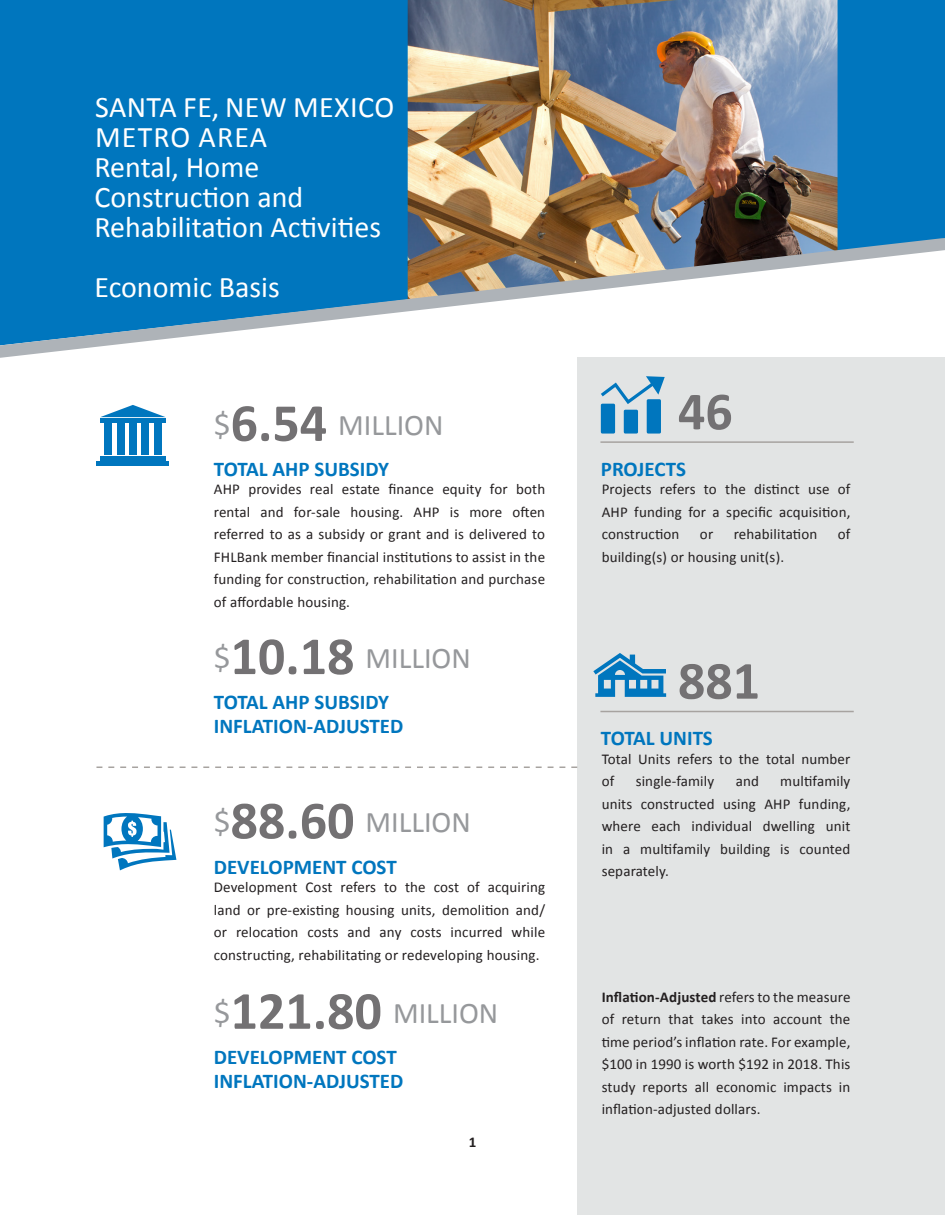
<style>
.page{position:relative;width:945px;height:1215px;background:#fff}
.page>*{position:absolute;margin:0;border:0;box-sizing:border-box;transform-origin:0 0}
.t1{font:700 54px "Calibri";color:#737173}
.t2{font:30px/30px "Calibri";letter-spacing:.01em;color:#fff}
.t3{font:30px "Calibri";color:#96989b}
.t4{font:700 21px "Calibri";color:#0076be}
.t5{font:15px/22.5px "Calibri";letter-spacing:.01em;color:#231f20;text-align:justify}
.t6{font:700 15px "Calibri";color:#231f20}
.s1{font-size:33px}
.s2{font-weight:700;font-size:54px;color:#737173}
.s3{font-weight:700}
</style>
<div class="page">
<div style="left:0;top:0;width:945px;height:238px;background:#0076be"></div>
<div style="left:577px;top:358px;width:368px;height:857px;background:#e2e4e4"></div>
<svg style="left:96px;top:767px;width:481px;height:1px"></svg>
<svg style="left:104px;top:813px;width:72px;height:57px"></svg>
<hr style="left:600px;top:441px;width:254px;height:2px;background:#a7a3a0">
<hr style="left:600px;top:711px;width:254px;height:1px;background:#a7a3a0">
<svg style="left:101px;top:405px;width:64px;height:12px"></svg>
<hr style="left:100px;top:418px;width:66px;height:4px;background:#0076be">
<div style="left:100px;top:456px;width:66px;height:5px;background:#0076be"></div>
<div style="left:129px;top:424px;width:8px;height:31px;background:#0076be"></div>
<div style="left:104px;top:424px;width:8px;height:31px;background:#0076be"></div>
<div style="left:117px;top:424px;width:7px;height:31px;background:#0076be"></div>
<div style="left:142px;top:424px;width:7px;height:31px;background:#0076be"></div>
<div style="left:154px;top:424px;width:7px;height:31px;background:#0076be"></div>
<div style="left:96px;top:461px;width:73px;height:5px;background:#0076be"></div>
<svg style="left:600px;top:376px;width:65px;height:30px"></svg>
<div style="left:601px;top:404px;width:14px;height:30px;background:#0076be;border-radius:2px"></div>
<div style="left:647px;top:399px;width:14px;height:35px;background:#0076be;border-radius:2px"></div>
<div style="left:624px;top:410px;width:14px;height:24px;background:#0076be;border-radius:2px"></div>
<svg style="left:593px;top:653px;width:73px;height:44px"></svg>
<img style="left:408px;top:0;width:430px;height:238px">
<svg style="left:0;top:238px;width:945px;height:120px"></svg>
<p class="t2" style="left:95px;top:92px;width:301px">SANTA FE, NEW MEXICO<br>METRO AREA</p>
<p class="t2" style="left:94px;top:152px;width:166px">Rental, Home</p>
<p class="t2" style="left:94px;top:182px;width:288px">Construction and<br>Rehabilitation Activities</p>
<p class="t2" style="left:94px;top:272px;width:187px">Economic Basis</p>
<p class="t3" style="left:214px;top:406px;width:231px"><span class="s1">$</span><span class="s2">6.54</span> MILLION</p>
<p class="t4" style="left:214px;top:456px;width:177px">TOTAL AHP SUBSIDY</p>
<p class="t5" style="left:214px;top:478px;width:333px">AHP provides real estate finance equity for both rental and for-sale housing. AHP is more often referred to as a subsidy or grant and is delivered to FHLBank member financial institutions to assist in the funding for construction, rehabilitation and purchase of affordable housing.</p>
<p class="t3" style="left:214px;top:639px;width:259px"><span class="s1">$</span><span class="s2">10.18</span> MILLION</p>
<p class="t4" style="left:214px;top:689px;width:177px">TOTAL AHP SUBSIDY</p>
<p class="t4" style="left:214px;top:713px;width:191px">INFLATION-ADJUSTED</p>
<p class="t3" style="left:214px;top:803px;width:259px"><span class="s1">$</span><span class="s2">88.60</span> MILLION</p>
<p class="t4" style="left:214px;top:854px;width:184px">DEVELOPMENT COST</p>
<p class="t5" style="left:214px;top:876px;width:333px">Development Cost refers to the cost of acquiring land or pre-existing housing units, demolition and/ or relocation costs and any costs incurred while constructing, rehabilitating or redeveloping housing.</p>
<p class="t3" style="left:214px;top:994px;width:286px"><span class="s1">$</span><span class="s2">121.80</span> MILLION</p>
<p class="t4" style="left:214px;top:1044px;width:184px">DEVELOPMENT COST</p>
<p class="t4" style="left:214px;top:1068px;width:191px">INFLATION-ADJUSTED</p>
<p class="t6" style="left:469px;top:1132px;width:9px">1</p>
<p class="t1" style="left:678px;top:377px;width:56px">46</p>
<p class="t4" style="left:601px;top:456px;width:87px">PROJECTS</p>
<p class="t5" style="left:602px;top:478px;width:250px">Projects refers to the distinct use of AHP funding for a specific acquisition, construction</p>
<p class="t5" style="left:700px;top:523px;width:15px">or</p>
<p class="t5" style="left:734px;top:523px;width:85px">rehabilitation</p>
<p class="t5" style="left:838px;top:523px;width:14px">of</p>
<p class="t5" style="left:602px;top:546px;width:184px">building(s) or housing unit(s).</p>
<p class="t1" style="left:678px;top:646px;width:84px">881</p>
<p class="t4" style="left:601px;top:725px;width:114px">TOTAL UNITS</p>
<p class="t5" style="left:602px;top:748px;width:250px">Total Units refers to the total number of</p>
<p class="t5" style="left:602px;top:770px;width:250px;text-indent:179px">multifamily units constructed using AHP funding, where each individual dwelling unit in a multifamily building is counted separately.</p>
<p class="t5" style="left:636px;top:770px;width:80px">single-family</p>
<p class="t5" style="left:736px;top:770px;width:25px">and</p>
<p class="t5" style="left:602px;top:985px;width:250px"><span class="s3">Inflation-Adjusted</span> refers to the measure of return that takes into account the time period’s inflation rate. For example, $100 in 1990 is worth $192 in 2018. This study reports all economic impacts in inflation-adjusted dollars.</p>
</div>
